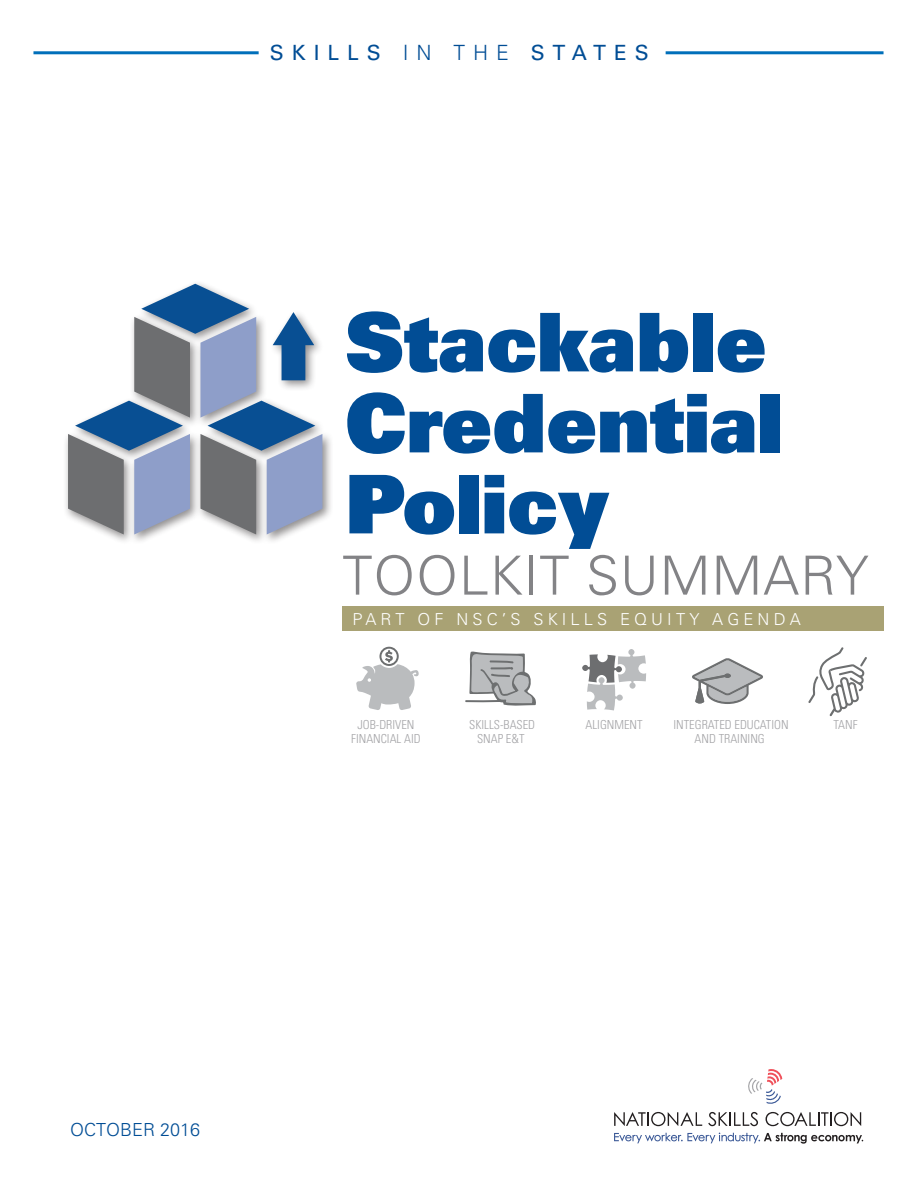
<style>
.page{position:relative;width:918px;height:1188px;background:#fff}
.page>*{position:absolute;margin:0;border:0;box-sizing:border-box;transform-origin:0 0}
.t1{font:900 81px/81px "Univers";color:#014d95}
.t2{font:300 54px "Univers";letter-spacing:.015em;color:#838386}
.t3{font:21px "Univers";letter-spacing:.38em;color:#014d95}
.t4{font:300 18px "Univers";color:#014d95}
.t5{font:300 16.5px "Univers";letter-spacing:.25em;color:#fff}
.t6{font:300 condensed 12.45px/13.8px "Univers";color:#a4a4a7;text-align:center}
.s1{font-weight:300}
</style>
<div class="page">
<div style="left:63px;top:280px;width:271px;height:265px;background:#231f20;opacity:.5"></div>
<svg style="left:68px;top:284px;width:254px;height:251px"></svg>
<svg style="left:582px;top:649px;width:64px;height:61px"></svg>
<svg style="left:356px;top:647px;width:63px;height:63px"></svg>
<hr style="left:465px;top:700px;width:36px;height:2px;background:#6d6f70">
<svg style="left:469px;top:651px;width:67px;height:55px"></svg>
<svg style="left:808px;top:647px;width:59px;height:69px"></svg>
<svg style="left:692px;top:658px;width:71px;height:46px"></svg>
<svg style="left:614px;top:1112px;width:88px;height:14px"></svg>
<svg style="left:708px;top:1112px;width:50px;height:14px"></svg>
<svg style="left:766px;top:1112px;width:95px;height:14px"></svg>
<svg style="left:748px;top:1069px;width:34px;height:35px"></svg>
<svg style="left:614px;top:1133px;width:249px;height:11px"></svg>
<div style="left:342px;top:606px;width:541px;height:25px;background:#a9a274"></div>
<hr style="left:666px;top:51px;width:218px;height:3px;background:#006fba">
<hr style="left:33px;top:51px;width:226px;height:3px;background:#006fba">
<p class="t3" style="left:270px;top:40px;width:381px">SKILLS <span class="s1">IN THE</span> STATES</p>
<p class="t1" style="left:345px;top:300px;width:439px">Stackable<br>Credential<br>Policy</p>
<p class="t2" style="left:342px;top:543px;width:528px">TOOLKIT SUMMARY</p>
<p class="t5" style="left:353px;top:610px;width:450px">PART OF NSC’S SKILLS EQUITY AGENDA</p>
<p class="t6" style="left:351px;top:718px;width:71px">JOB-DRIVEN<br>FINANCIAL AID</p>
<p class="t6" style="left:469px;top:718px;width:68px">SKILLS-BASED<br>SNAP E&amp;T</p>
<p class="t6" style="left:586px;top:718px;width:59px">ALIGNMENT</p>
<p class="t6" style="left:673px;top:718px;width:117px">INTEGRATED EDUCATION<br>AND TRAINING</p>
<p class="t6" style="left:833px;top:718px;width:26px">TANF</p>
<p class="t4" style="left:70px;top:1119px;width:132px">OCTOBER 2016</p>
</div>
